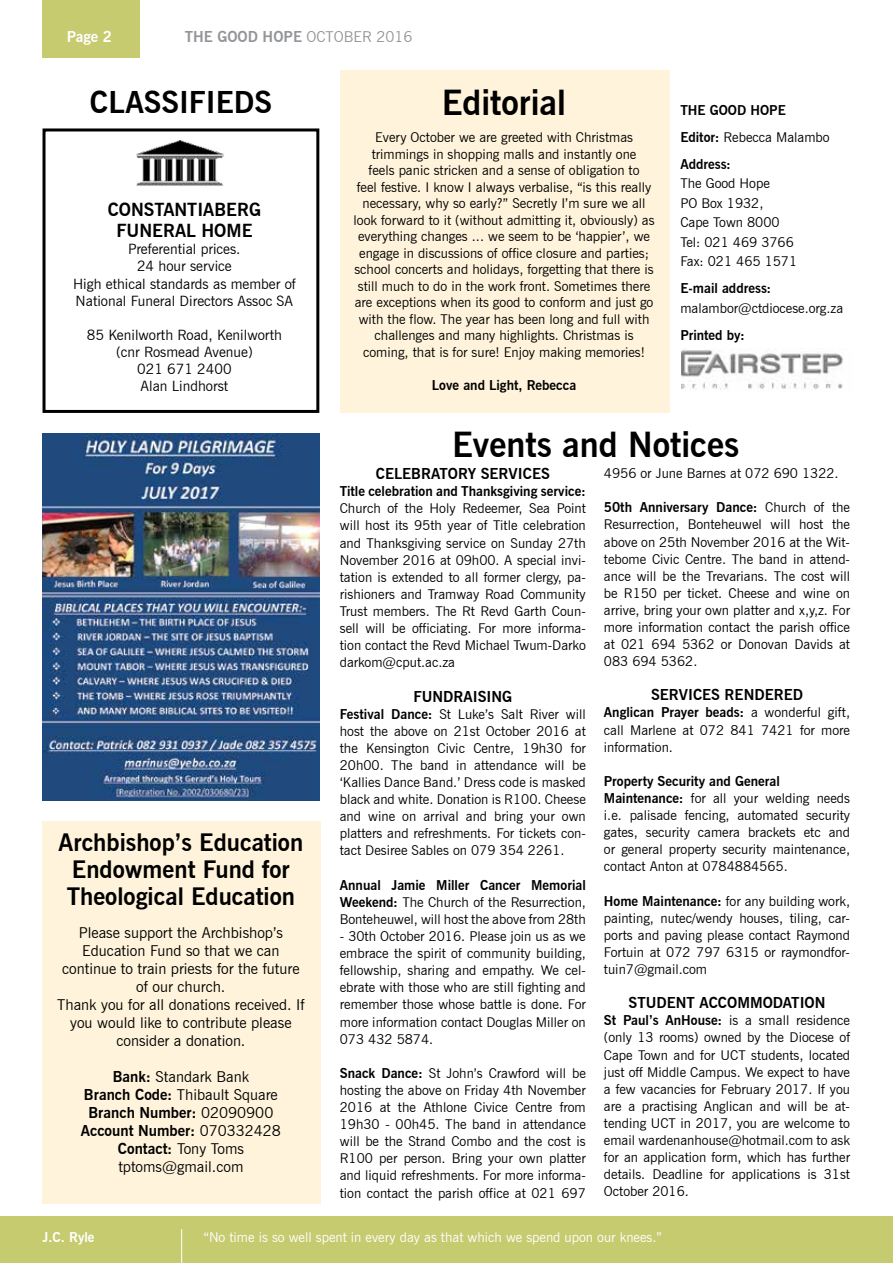
<style>
.page{position:relative;width:893px;height:1263px;background:#fff}
.page>*{position:absolute;margin:0;border:0;box-sizing:border-box;transform-origin:0 0}
.t1{font:700 34.5px "News Gothic BT";color:#000}
.t2{font:700 30px "News Gothic BT";color:#000}
.t3{font:700 24px/27px "News Gothic BT";color:#000;text-align:center}
.t4{font:700 18px/21.6px "News Gothic BT";color:#000;text-align:center}
.t5{font:15px/18px "News Gothic BT";color:#000;text-align:center}
.t6{font:700 15px "News Gothic BT";color:#000}
.t7{font:700 15px "News Gothic BT";color:#939598}
.t8{font:700 15px "News Gothic BT";color:#fff}
.t9{font:14.25px/17.1px "News Gothic BT";color:#000;text-align:center}
.t10{font:13.5px/17.1px "News Gothic BT";color:#000;text-align:justify}
.t11{font:700 13.5px/27px "News Gothic BT";color:#000}
.t12{font:13.5px "News Gothic BT";color:#fff}
.t13{font:700 13.5px "News Gothic BT";color:#fff}
.s1{font-weight:400}
.s2{font-weight:700}
</style>
<div class="page">
<div style="left:340px;top:70px;width:330px;height:342px;background:#fff4db"></div>
<div style="left:43px;top:0;width:97px;height:57px;background:#c6cb70"></div>
<img style="left:681px;top:350px;width:162px;height:40px">
<div style="left:43px;top:128px;width:276px;height:285px;border:3px solid #000"></div>
<img style="left:136px;top:140px;width:88px;height:46px">
<div style="left:0;top:1216px;width:893px;height:47px;background:#c6cb70"></div>
<hr style="left:181px;top:1229px;width:1px;height:34px;background:#fff">
<img style="left:43px;top:433px;width:276px;height:367px">
<div style="left:43px;top:821px;width:278px;height:382px;background:#fff4db"></div>
<p class="t8" style="left:67px;top:27px;width:47px">Page 2</p>
<p class="t7" style="left:185px;top:27px;width:229px">THE GOOD HOPE <span class="s1">OCTOBER 2016</span></p>
<h2 class="t2" style="left:90px;top:84px;width:184px">CLASSIFIEDS</h2>
<h1 class="t1" style="left:442px;top:82px;width:126px">Editorial</h1>
<p class="t10" style="left:354px;top:129px;width:302px;line-height:16.5px;text-align:center">Every October we are greeted with Christmas trimmings in shopping malls and instantly one<br>feels panic stricken and a sense of obligation to<br>feel festive. I know I always verbalise, “is this really necessary, why so early?” Secretly I’m sure we all look forward to it (without admitting it, obviously) as everything changes ... we seem to be ‘happier’, we engage in discussions of office closure and parties; school concerts and holidays, forgetting that there is still much to do in the work front. Sometimes there are exceptions when its good to conform and just go with the flow. The year has been long and full with challenges and many highlights. Christmas is coming, that is for sure! Enjoy making memories!</p>
<p class="t11" style="left:432px;top:371px;width:146px">Love and Light, Rebecca</p>
<h3 class="t4" style="left:108px;top:198px;width:155px">CONSTANTIABERG<br>FUNERAL HOME</h3>
<p class="t9" style="left:73px;top:241px;width:224px">Preferential prices.<br>24 hour service<br>High ethical standards as member of<br>National Funeral Directors Assoc SA</p>
<p class="t9" style="left:87px;top:326px;width:197px">85 Kenilworth Road, Kenilworth (cnr Rosmead Avenue)<br>021 671 2400<br>Alan Lindhorst</p>
<p class="t11" style="left:680px;top:96px;width:151px">THE GOOD HOPE<br>Editor: <span class="s1">Rebecca Malambo<br></span>Address:</p>
<p class="t10" style="left:680px;top:174px;width:118px;line-height:19.5px;text-align:left">The Good Hope<br>PO Box 1932,<br>Cape Town 8000<br>Tel: 021 469 3766<br>Fax: 021 465 1571</p>
<p class="t11" style="left:680px;top:275px;width:92px">E-mail address:</p>
<p class="t10" style="left:680px;top:299px;width:164px">malambor@ctdiocese.org.za</p>
<p class="t11" style="left:680px;top:321px;width:66px">Printed by:</p>
<h3 class="t3" style="left:59px;top:829px;width:246px">Archbishop’s Education<br>Endowment Fund for<br>Theological Education</h3>
<p class="t5" style="left:57px;top:924px;width:249px">Please support the Archbishop’s<br>Education Fund so that we can continue to train priests for the future of our church.<br>Thank you for all donations received. If you would like to contribute please consider a donation.</p>
<p class="t5" style="left:81px;top:1068px;width:202px"><span class="s2">Bank:</span> Standark Bank<br><span class="s2">Branch Code:</span> Thibault Square<br><span class="s2">Branch Number:</span> 02090900<br><span class="s2">Account Number:</span> 070332428<br><span class="s2">Contact:</span> Tony Toms tptoms@gmail.com</p>
<h1 class="t1" style="left:452px;top:424px;width:289px">Events and Notices</h1>
<p class="t6" style="left:376px;top:465px;width:176px">CELEBRATORY SERVICES</p>
<p class="t11" style="left:340px;top:478px;width:247px">Title celebration and Thanksgiving service:</p>
<p class="t10" style="left:340px;top:500px;width:248px">Church of the Holy Redeemer, Sea Point will host its 95th year of Title celebration and Thanksgiving service on Sunday 27th November 2016 at 09h00. A special invi&shy;tation is extended to all former clergy, pa&shy;rishioners and Tramway Road Community Trust members. The Rt Revd Garth Coun&shy;sell will be officiating. For more informa&shy;tion contact the Revd Michael Twum-Darko darkom@cput.ac.za</p>
<p class="t6" style="left:413px;top:687px;width:100px">FUNDRAISING</p>
<p class="t10" style="left:340px;top:705px;width:248px"><span class="s2">Festival Dance:</span> St Luke’s Salt River will host the above on 21st October 2016 at the Kensington Civic Centre, 19h30 for 20h00. The band in attendance will be ‘Kallies Dance Band.’ Dress code is masked black and white. Donation is R100. Cheese and wine on arrival and bring your own platters and refreshments. For tickets con&shy;tact Desiree Sables on 079 354 2261.</p>
<p class="t10" style="left:340px;top:876px;width:248px"><span class="s2">Annual Jamie Miller Cancer Memorial Weekend:</span> The Church of the Resurrection, Bonteheuwel, will host the above from 28th</p>
<p class="t10" style="left:340px;top:927px;width:248px">- 30th October 2016. Please join us as we embrace the spirit of community building, fellowship, sharing and empathy. We cel&shy;ebrate with those who are still fighting and remember those whose battle is done. For more information contact Douglas Miller on 073 432 5874.</p>
<p class="t10" style="left:340px;top:1064px;width:248px"><span class="s2">Snack Dance:</span> St John’s Crawford will be hosting the above on Friday 4th November 2016 at the Athlone Civice Centre from 19h30 - 00h45. The band in attendance will be the Strand Combo and the cost is R100 per person. Bring your own platter and liquid refreshments. For more informa&shy;tion contact the parish office at 021 697</p>
<p class="t10" style="left:604px;top:465px;width:236px">4956 or June Barnes at 072 690 1322.</p>
<p class="t10" style="left:604px;top:499px;width:248px"><span class="s2">50th Anniversary Dance:</span> Church of the Resurrection, Bonteheuwel will host the above on 25th November 2016 at the Wit&shy;tebome Civic Centre. The band in attend&shy;ance will be the Trevarians. The cost will be R150 per ticket. Cheese and wine on arrive, bring your own platter and x,y,z. For more information contact the parish office at 021 694 5362 or Donovan Davids at 083 694 5362.</p>
<p class="t6" style="left:651px;top:686px;width:154px">SERVICES RENDERED</p>
<p class="t10" style="left:604px;top:704px;width:248px"><span class="s2">Anglican Prayer beads:</span> a wonderful gift, call Marlene at 072 841 7421 for more information.</p>
<p class="t10" style="left:604px;top:772px;width:248px;text-align:left"><span class="s2">Property Security and General Maintenance:</span> for all your welding needs i.e. palisade fencing, automated security gates, security camera brackets etc and or general property security maintenance, contact Anton at 0784884565.</p>
<p class="t10" style="left:604px;top:892px;width:248px"><span class="s2">Home Maintenance:</span> for any building work, painting, nutec/wendy houses, tiling, car&shy;ports and paving please contact Raymond Fortuin at 072 797 6315 or raymondfor&shy;tuin7@gmail.com</p>
<p class="t6" style="left:629px;top:994px;width:198px">STUDENT ACCOMMODATION</p>
<p class="t10" style="left:604px;top:1012px;width:248px"><span class="s2">St Paul’s AnHouse:</span> is a small residence (only 13 rooms) owned by the Diocese of Cape Town and for UCT students, located just off Middle Campus. We expect to have a few vacancies for February 2017. If you are a practising Anglican and will be at&shy;tending UCT in 2017, you are welcome to email wardenanhouse@hotmail.com to ask for an application form, which has further details. Deadline for applications is 31st October 2016.</p>
<p class="t13" style="left:43px;top:1228px;width:54px">J.C. Ryle</p>
<p class="t12" style="left:204px;top:1229px;width:460px">“No time is so well spent in every day as that which we spend upon our knees.”</p>
</div>
